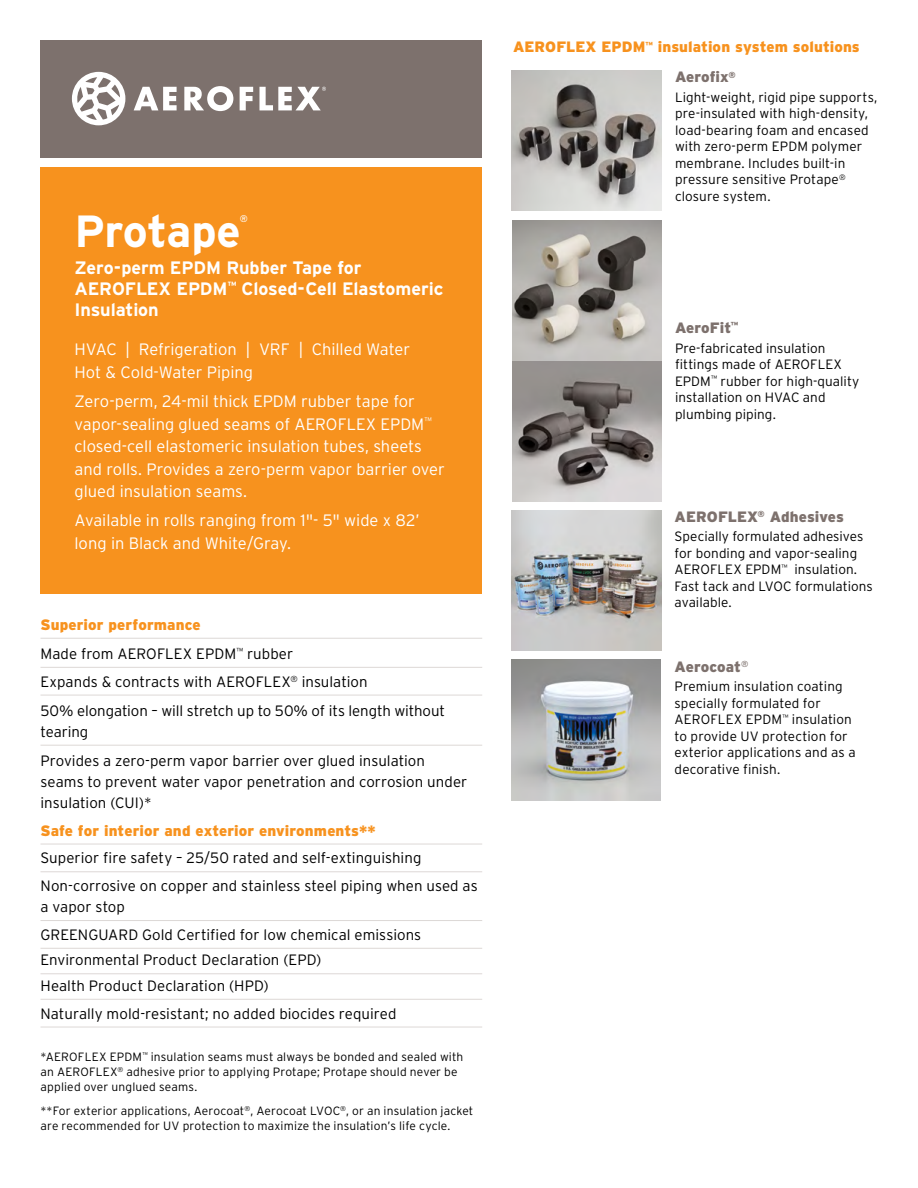
<style>
.page{position:relative;width:918px;height:1188px;background:#fff}
.page>*{position:absolute;margin:0;border:0;box-sizing:border-box;transform-origin:0 0}
.t1{font:700 45px "Interstate";letter-spacing:-.01em;color:#fff}
.t2{font:700 18px/21px "Interstate";letter-spacing:-.005em;color:#fff}
.t3{font:300 16.5px/22.5px "Interstate";color:#fff}
.t4{font:300 15px/21px "Interstate";letter-spacing:.005em;color:#000}
.t5{font:900 15px "Interstate";letter-spacing:.005em;color:#f7921e}
.t6{font:900 15px "Interstate";color:#7d716d}
.t7{font:300 13.5px/16.5px "Interstate";letter-spacing:.005em;color:#000}
.t8{font:300 12px/15px "Interstate";letter-spacing:.015em;color:#000}
.t9{font:9.6px "Interstate";color:#fff}
</style>
<div class="page">
<img style="left:512px;top:220px;width:150px;height:282px">
<div style="left:40px;top:40px;width:442px;height:118px;background:#7d716d"></div>
<div style="left:40px;top:167px;width:442px;height:427px;background:#f7921e"></div>
<svg style="left:134px;top:87px;width:43px;height:23px"></svg>
<svg style="left:184px;top:86px;width:49px;height:25px"></svg>
<svg style="left:240px;top:87px;width:13px;height:23px"></svg>
<svg style="left:72px;top:72px;width:53px;height:53px"></svg>
<svg style="left:259px;top:87px;width:67px;height:23px"></svg>
<hr style="left:40px;top:638px;width:442px;height:1px;background:#ddd8d6">
<hr style="left:40px;top:667px;width:442px;height:1px;background:#ddd8d6">
<hr style="left:40px;top:695px;width:442px;height:1px;background:#ddd8d6">
<hr style="left:40px;top:745px;width:442px;height:1px;background:#ddd8d6">
<hr style="left:40px;top:844px;width:442px;height:1px;background:#ddd8d6">
<hr style="left:40px;top:871px;width:442px;height:1px;background:#ddd8d6">
<hr style="left:40px;top:920px;width:442px;height:1px;background:#ddd8d6">
<hr style="left:40px;top:948px;width:442px;height:1px;background:#ddd8d6">
<hr style="left:40px;top:973px;width:442px;height:1px;background:#ddd8d6">
<hr style="left:40px;top:999px;width:442px;height:1px;background:#ddd8d6">
<hr style="left:40px;top:1027px;width:442px;height:1px;background:#ddd8d6">
<img style="left:512px;top:70px;width:149px;height:141px">
<img style="left:512px;top:510px;width:149px;height:141px">
<img style="left:512px;top:659px;width:149px;height:141px">
<p class="t1" style="left:75px;top:206px;width:168px">Protape</p>
<p class="t9" style="left:240px;top:213px;width:10px">®</p>
<p class="t2" style="left:75px;top:257px;width:370px">Zero-perm EPDM Rubber Tape for<br>AEROFLEX EPDM<sup>™</sup> Closed-Cell Elastomeric<br>Insulation</p>
<p class="t3" style="left:75px;top:338px;width:337px">HVAC | Refrigeration | VRF | Chilled Water<br>Hot &amp; Cold-Water Piping</p>
<p class="t3" style="left:75px;top:390px;width:372px">Zero-perm, 24-mil thick EPDM rubber tape for vapor-sealing glued seams of AEROFLEX EPDM<sup>™ </sup>closed-cell elastomeric insulation tubes, sheets and rolls. Provides a zero-perm vapor barrier over glued insulation seams.</p>
<p class="t3" style="left:75px;top:509px;width:347px">Available in rolls ranging from 1"- 5" wide x 82’ long in Black and White/Gray.</p>
<p class="t5" style="left:40px;top:616px;width:162px">Superior performance</p>
<p class="t4" style="left:40px;top:643px;width:254px">Made from AEROFLEX EPDM<sup>™</sup> rubber</p>
<p class="t4" style="left:40px;top:671px;width:329px">Expands &amp; contracts with AEROFLEX<sup>®</sup> insulation</p>
<p class="t4" style="left:40px;top:700px;width:406px">50% elongation – will stretch up to 50% of its length without tearing</p>
<p class="t4" style="left:40px;top:750px;width:428px">Provides a zero-perm vapor barrier over glued insulation seams to prevent water vapor penetration and corrosion under insulation (CUI)*</p>
<p class="t5" style="left:40px;top:822px;width:337px">Safe for interior and exterior environments**</p>
<p class="t4" style="left:40px;top:847px;width:382px">Superior fire safety – 25/50 rated and self-extinguishing</p>
<p class="t4" style="left:40px;top:875px;width:439px">Non-corrosive on copper and stainless steel piping when used as a vapor stop</p>
<p class="t4" style="left:40px;top:924px;width:382px">GREENGUARD Gold Certified for low chemical emissions</p>
<p class="t4" style="left:40px;top:949px;width:282px">Environmental Product Declaration (EPD)</p>
<p class="t4" style="left:40px;top:975px;width:230px">Health Product Declaration (HPD)</p>
<p class="t4" style="left:40px;top:1003px;width:358px">Naturally mold-resistant; no added biocides required</p>
<p class="t8" style="left:40px;top:1049px;width:424px">*AEROFLEX EPDM<sup>™</sup> insulation seams must always be bonded and sealed with an AEROFLEX<sup>®</sup> adhesive prior to applying Protape; Protape should never be applied over unglued seams.</p>
<p class="t8" style="left:40px;top:1103px;width:434px">**For exterior applications, Aerocoat<sup>®</sup>, Aerocoat LVOC<sup>®</sup>, or an insulation jacket are recommended for UV protection to maximize the insulation’s life cycle.</p>
<p class="t5" style="left:513px;top:39px;width:348px">AEROFLEX EPDM<sup>™</sup> insulation system solutions</p>
<p class="t6" style="left:675px;top:69px;width:62px">Aerofix<sup>®</sup></p>
<p class="t7" style="left:675px;top:89px;width:204px">Light-weight, rigid pipe supports, pre-insulated with high-density, load-bearing foam and encased with zero-perm EPDM polymer membrane. Includes built-in pressure sensitive Protape<sup>® </sup>closure system.</p>
<p class="t6" style="left:675px;top:319px;width:65px">AeroFit<sup>™</sup></p>
<p class="t7" style="left:675px;top:339px;width:186px">Pre-fabricated insulation fittings made of AEROFLEX<br>EPDM<sup>™</sup> rubber for high-quality installation on HVAC and plumbing piping.</p>
<p class="t6" style="left:675px;top:508px;width:171px">AEROFLEX<sup>®</sup> Adhesives</p>
<p class="t7" style="left:675px;top:528px;width:200px">Specially formulated adhesives for bonding and vapor-sealing<br>AEROFLEX EPDM<sup>™</sup> insulation.<br>Fast tack and LVOC formulations available.</p>
<p class="t6" style="left:675px;top:658px;width:75px">Aerocoat<sup>®</sup></p>
<p class="t7" style="left:675px;top:678px;width:183px">Premium insulation coating specially formulated for<br>AEROFLEX EPDM<sup>™</sup> insulation to provide UV protection for exterior applications and as a decorative finish.</p>
</div>
